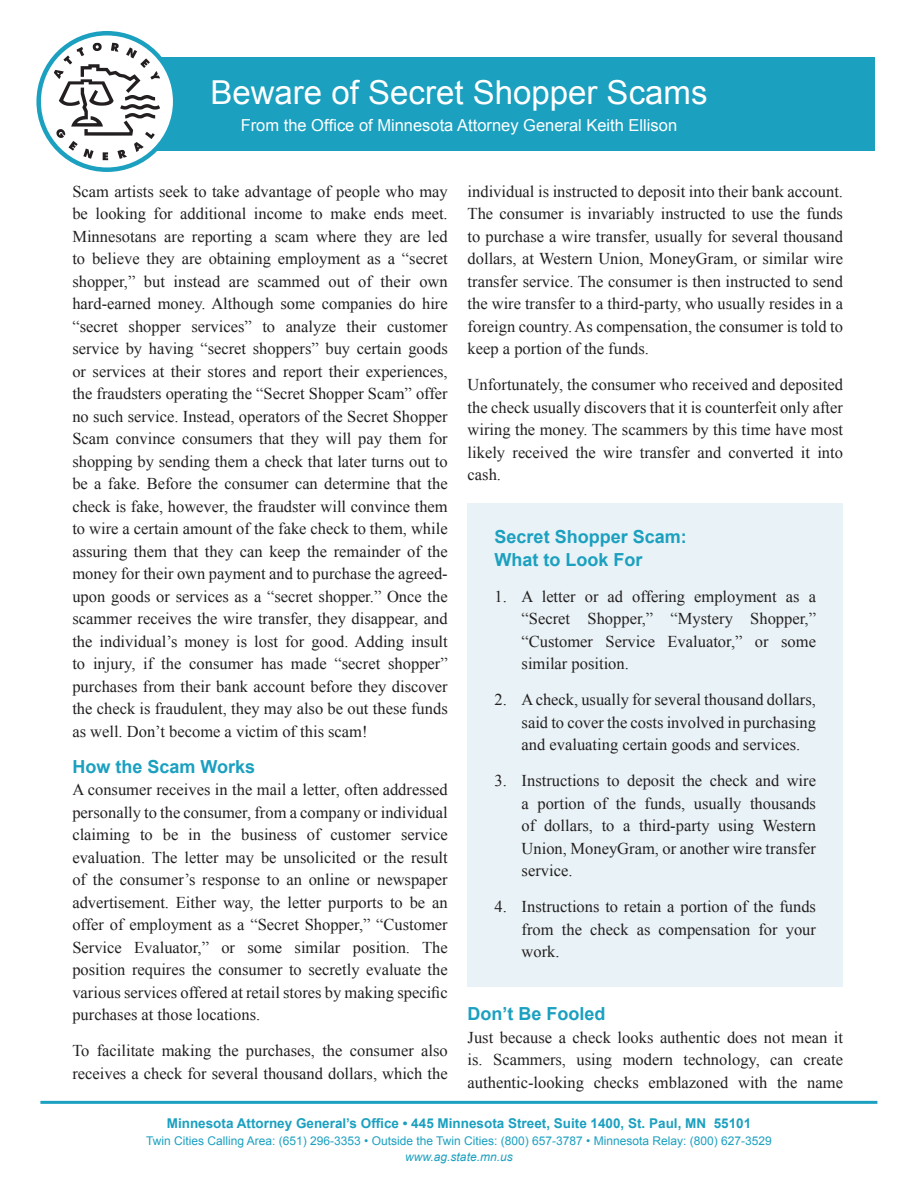
<style>
.page{position:relative;width:918px;height:1188px;background:#fff}
.page>*{position:absolute;margin:0;border:0;box-sizing:border-box;transform-origin:0 0}
.h1{font:33px "Arial";color:#fff}
.h2{font:700 18px "Arial";color:#1ba0c0}
.p{font:16.5px/22.5px "Times New Roman";color:#231f20;text-align:justify}
.p_1{font:16.5px/22.5px "Times New Roman";color:#231f20;text-align:justify}
.li{font:16.5px/22.5px "Times New Roman";color:#231f20;text-align:justify}
.t1{font:16.5px "Arial";color:#fff}
.t2{font:700 13.5px "Arial";color:#1ba0c0}
.t3{font:12px/16.5px "Arial";color:#1ba0c0;text-align:center}
.s1{font-style:italic}
</style>
<div class="page">
<div style="left:468px;top:503px;width:375px;height:483px;background:#e9f2f6"></div>
<div style="left:60px;top:57px;width:815px;height:93px;background:#1ba0c0"></div>
<svg style="left:39px;top:33px;width:136px;height:137px"></svg>
<svg style="left:54px;top:43px;width:106px;height:117px"></svg>
<div style="left:36px;top:31px;width:141px;height:141px;border:4px solid #1ba0c0;border-radius:50%"></div>
<hr style="left:40px;top:1101px;width:837px;height:3px;background:#1ba0c0">
<h1 class="h1" style="left:210px;top:71px;width:499px">Beware of Secret Shopper Scams</h1>
<p class="t1" style="left:241px;top:115px;width:438px">From the Office of Minnesota Attorney General Keith Ellison</p>
<p class="p" style="left:72px;top:180px;width:377px">Scam artists seek to take advantage of people who may be looking for additional income to make ends meet.<br>Minnesotans are reporting a scam where they are led to believe they are obtaining employment as a “secret shopper,” but instead are scammed out of their own hard-earned money. Although some companies do hire “secret shopper services” to analyze their customer service by having “secret shoppers” buy certain goods or services at their stores and report their experiences, the fraudsters operating the “Secret Shopper Scam” offer no such service. Instead, operators of the Secret Shopper Scam convince consumers that they will pay them for shopping by sending them a check that later turns out to be a fake. Before the consumer can determine that the check is fake, however, the fraudster will convince them to wire a certain amount of the fake check to them, while assuring them that they can keep the remainder of the money for their own payment and to purchase the agreed&shy;upon goods or services as a “secret shopper.” Once the scammer receives the wire transfer, they disappear, and the individual’s money is lost for good. Adding insult to injury, if the consumer has made “secret shopper” purchases from their bank account before they discover the check is fraudulent, they may also be out these funds as well. Don’t become a victim of this scam!</p>
<h2 class="h2" style="left:72px;top:754px;width:184px">How the Scam Works</h2>
<p class="p_1" style="left:72px;top:778px;width:377px">A consumer receives in the mail a letter, often addressed personally to the consumer, from a company or individual claiming to be in the business of customer service evaluation. The letter may be unsolicited or the result of the consumer’s response to an online or newspaper advertisement. Either way, the letter purports to be an offer of employment as a “Secret Shopper,” “Customer Service Evaluator,” or some similar position. The position requires the consumer to secretly evaluate the various services offered at retail stores by making specific purchases at those locations.</p>
<p class="p" style="left:72px;top:1039px;width:377px">To facilitate making the purchases, the consumer also receives a check for several thousand dollars, which the</p>
<p class="p" style="left:468px;top:180px;width:377px">individual is instructed to deposit into their bank account.<br>The consumer is invariably instructed to use the funds to purchase a wire transfer, usually for several thousand dollars, at Western Union, MoneyGram, or similar wire transfer service. The consumer is then instructed to send the wire transfer to a third-party, who usually resides in a foreign country. As compensation, the consumer is told to keep a portion of the funds.</p>
<p class="p" style="left:468px;top:373px;width:377px">Unfortunately, the consumer who received and deposited the check usually discovers that it is counterfeit only after wiring the money. The scammers by this time have most likely received the wire transfer and converted it into cash.</p>
<h2 class="h2" style="left:495px;top:525px;width:194px">Secret Shopper Scam:</h2>
<h2 class="h2" style="left:495px;top:547px;width:149px">What to Look For</h2>
<p class="li" style="left:522px;top:585px;width:296px;text-indent:-27px">1. A letter or ad offering employment as a “Secret Shopper,” “Mystery Shopper,” “Customer Service Evaluator,” or some similar position.</p>
<p class="li" style="left:522px;top:688px;width:296px;text-indent:-27px">2. A check, usually for several thousand dollars, said to cover the costs involved in purchasing and evaluating certain goods and services.</p>
<p class="li" style="left:522px;top:769px;width:296px;text-indent:-27px">3. Instructions to deposit the check and wire a portion of the funds, usually thousands of dollars, to a third-party using Western Union, MoneyGram, or another wire transfer service.</p>
<p class="li" style="left:522px;top:895px;width:296px;text-indent:-27px">4. Instructions to retain a portion of the funds from the check as compensation for your work.</p>
<h2 class="h2" style="left:468px;top:1002px;width:140px">Don’t Be Fooled</h2>
<p class="p_1" style="left:468px;top:1026px;width:377px">Just because a check looks authentic does not mean it is. Scammers, using modern technology, can create authentic-looking checks emblazoned with the name</p>
<p class="t2" style="left:167px;top:1115px;width:586px">Minnesota Attorney General’s Office • 445 Minnesota Street, Suite 1400, St. Paul, MN 55101</p>
<p class="t3" style="left:146px;top:1133px;width:627px">Twin Cities Calling Area: (651) 296-3353 • Outside the Twin Cities: (800) 657-3787 • Minnesota Relay: (800) 627-3529 <span class="s1">www.ag.state.mn.us</span></p>
</div>
